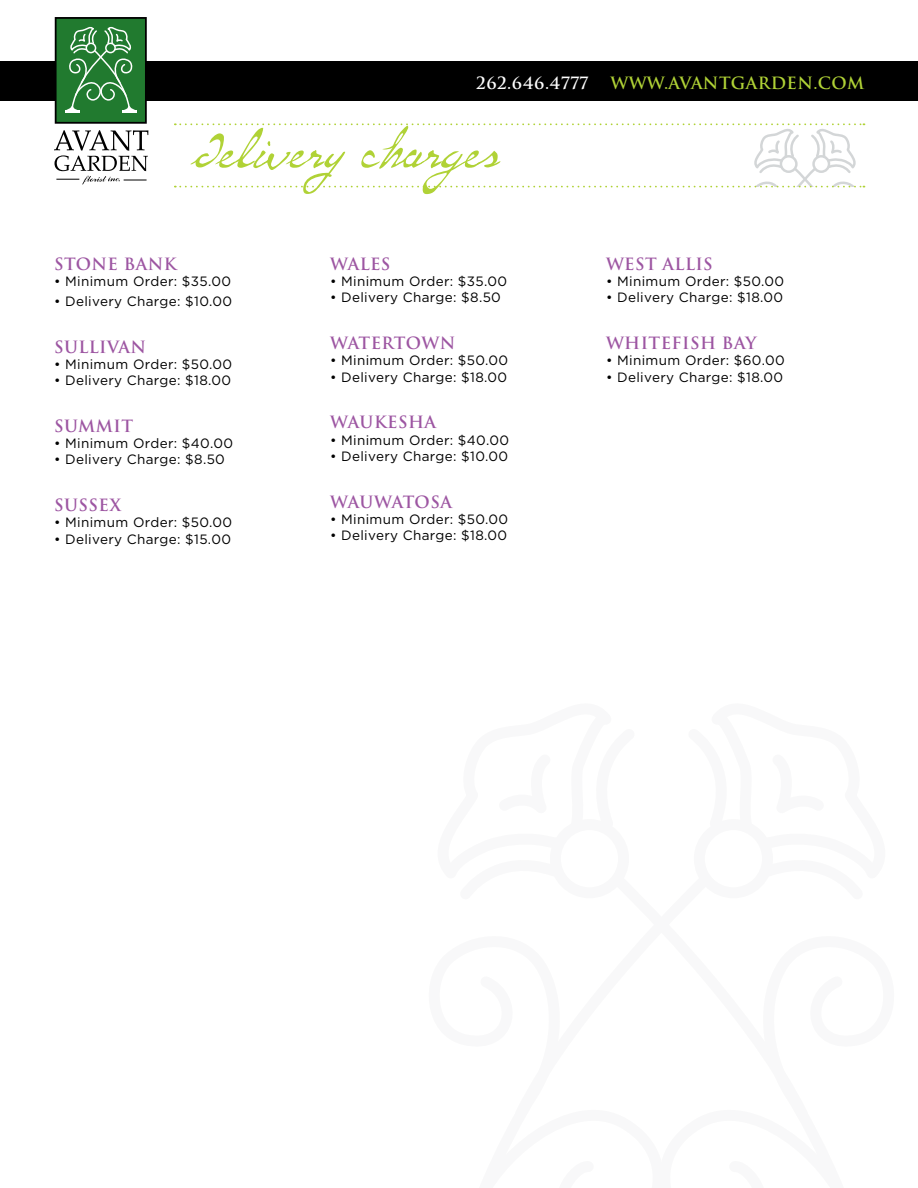
<style>
.page{position:relative;width:918px;height:1188px;background:#fff}
.page>*{position:absolute;margin:0;border:0;box-sizing:border-box;transform-origin:0 0}
.t1{font:69.75px "P22 Monet";color:#b0d236;scale:.95 1}
.t2{font:700 16.5px "Trajan";letter-spacing:.025em;color:#9d56a2}
.t3{font:700 16.5px "Trajan";letter-spacing:.025em;color:#b0d236}
.t4{font:700 16.5px "Trajan";letter-spacing:.025em;color:#fff}
.t5{font:13.5px "Gotham";letter-spacing:.025em;color:#000}
</style>
<div class="page">
<svg style="left:175px;top:123px;width:689px;height:64px"></svg>
<div style="left:0;top:61px;width:918px;height:39px;background:#000"></div>
<div style="left:56px;top:18px;width:90px;height:105px;background:#217a2f"></div>
<div style="left:55px;top:17px;width:92px;height:107px;border:2px solid #000"></div>
<svg style="left:65px;top:26px;width:72px;height:87px"></svg>
<svg style="left:54px;top:130px;width:94px;height:54px"></svg>
<p class="t4" style="left:477px;top:73px;width:113px">262.646.4777</p>
<p class="t3" style="left:610px;top:73px;width:256px">WWW.AVANTGARDEN.COM</p>
<h1 class="t1" style="left:193px;top:118px;width:322px">delivery charges</h1>
<p class="t2" style="left:54px;top:254px;width:124px">STONE BANK</p>
<p class="t5" style="left:54px;top:274px;width:179px">• Minimum Order: $35.00</p>
<p class="t5" style="left:54px;top:294px;width:180px">• Delivery Charge: $10.00</p>
<p class="t2" style="left:54px;top:337px;width:94px">SULLIVAN</p>
<p class="t5" style="left:54px;top:357px;width:180px">• Minimum Order: $50.00</p>
<p class="t5" style="left:54px;top:373px;width:179px">• Delivery Charge: $18.00</p>
<p class="t2" style="left:54px;top:416px;width:81px">SUMMIT</p>
<p class="t5" style="left:54px;top:436px;width:181px">• Minimum Order: $40.00</p>
<p class="t5" style="left:54px;top:452px;width:172px">• Delivery Charge: $8.50</p>
<p class="t2" style="left:54px;top:495px;width:69px">SUSSEX</p>
<p class="t5" style="left:54px;top:515px;width:180px">• Minimum Order: $50.00</p>
<p class="t5" style="left:54px;top:531px;width:179px">• Delivery Charge: $15.00</p>
<p class="t2" style="left:330px;top:254px;width:62px">WALES</p>
<p class="t5" style="left:330px;top:274px;width:179px">• Minimum Order: $35.00</p>
<p class="t5" style="left:330px;top:290px;width:172px">• Delivery Charge: $8.50</p>
<p class="t2" style="left:330px;top:333px;width:127px">WATERTOWN</p>
<p class="t5" style="left:330px;top:353px;width:180px">• Minimum Order: $50.00</p>
<p class="t5" style="left:330px;top:369px;width:179px">• Delivery Charge: $18.00</p>
<p class="t2" style="left:330px;top:412px;width:108px">WAUKESHA</p>
<p class="t5" style="left:330px;top:432px;width:181px">• Minimum Order: $40.00</p>
<p class="t5" style="left:330px;top:449px;width:180px">• Delivery Charge: $10.00</p>
<p class="t2" style="left:330px;top:491px;width:123px">WAUWATOSA</p>
<p class="t5" style="left:330px;top:512px;width:180px">• Minimum Order: $50.00</p>
<p class="t5" style="left:330px;top:528px;width:179px">• Delivery Charge: $18.00</p>
<p class="t2" style="left:606px;top:254px;width:108px">WEST ALLIS</p>
<p class="t5" style="left:606px;top:274px;width:180px">• Minimum Order: $50.00</p>
<p class="t5" style="left:606px;top:290px;width:179px">• Delivery Charge: $18.00</p>
<p class="t2" style="left:606px;top:333px;width:152px">WHITEFISH BAY</p>
<p class="t5" style="left:606px;top:353px;width:180px">• Minimum Order: $60.00</p>
<p class="t5" style="left:606px;top:369px;width:179px">• Delivery Charge: $18.00</p>
</div>
